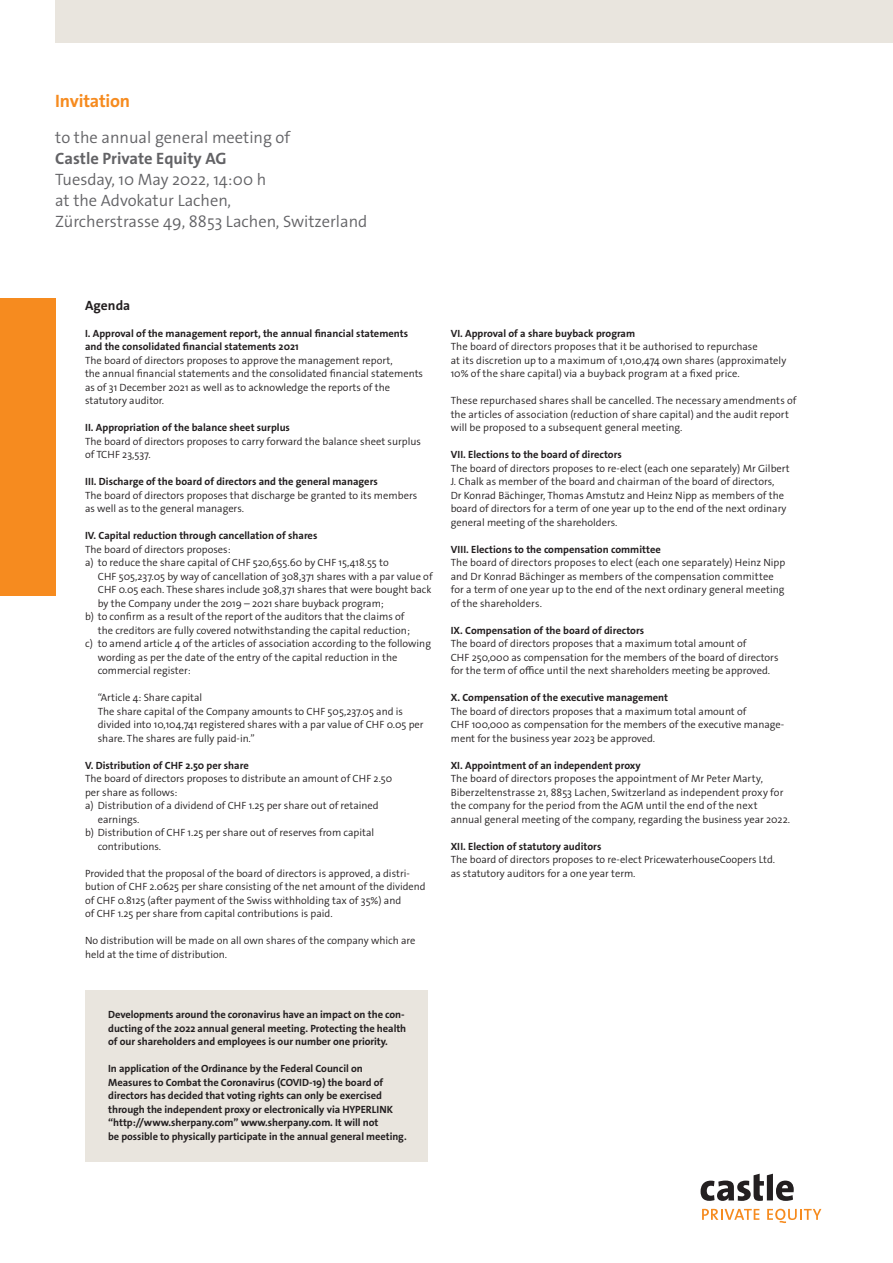
<style>
.page{position:relative;width:893px;height:1263px;background:#fff}
.page>*{position:absolute;margin:0;border:0;box-sizing:border-box;transform-origin:0 0}
._01_titel_1{font:18px "The Sans W7 Bld";letter-spacing:-.01em;color:#f68b1f}
._06_quote{font:16.5px "The Sans W4 Se Lig";color:#636366}
._06_quote-2{font:16.5px "The Sans W7 Bld";color:#636366}
._05_copy{font:13.5px "The Sans W7 Bld";letter-spacing:.005em;color:#231f20}
._05_copy-2{font:10.5px/13.5px "The Sans W4 Se Lig";color:#231f20}
.Titel_bold{font:10.5px/13.5px "The Sans W7 Bld";letter-spacing:-.005em;color:#231f20}
.copy_einzug{font:10.5px/13.5px "The Sans W4 Se Lig";color:#231f20}
._05_copy-3{font:10.5px "The Sans W7 Bld";color:#231f20}
</style>
<div class="page">
<div style="left:0;top:298px;width:55px;height:297px;background:#f68b1f"></div>
<div style="left:55px;top:0;width:838px;height:43px;background:#e9e5de"></div>
<svg style="left:702px;top:1209px;width:57px;height:11px"></svg>
<svg style="left:767px;top:1209px;width:54px;height:14px"></svg>
<svg style="left:701px;top:1174px;width:93px;height:27px"></svg>
<div style="left:85px;top:990px;width:343px;height:171px;background:#e9e5de"></div>
<p class="_01_titel_1" style="left:55px;top:89px;width:76px">Invitation</p>
<p class="_06_quote" style="left:55px;top:127px;width:237px">to the annual general meeting of</p>
<p class="_06_quote-2" style="left:55px;top:148px;width:173px">Castle Private Equity AG</p>
<p class="_06_quote" style="left:55px;top:169px;width:213px">Tuesday, 10 May 2022, 14:00 h</p>
<p class="_06_quote" style="left:55px;top:190px;width:177px">at the Advokatur Lachen,</p>
<p class="_06_quote" style="left:55px;top:211px;width:314px">Zürcherstrasse 49, 8853 Lachen, Switzerland</p>
<p class="_05_copy" style="left:85px;top:296px;width:47px">Agenda</p>
<p class="Titel_bold" style="left:85px;top:326px;width:325px">I. Approval of the management report, the annual financial statements and the consolidated financial statements 2021</p>
<p class="_05_copy-2" style="left:85px;top:353px;width:340px">The board of directors proposes to approve the management report,<br>the annual financial statements and the consolidated financial statements as of 31 December 2021 as well as to acknowledge the reports of the statutory auditor.</p>
<p class="Titel_bold" style="left:85px;top:421px;width:206px">II. Appropriation of the balance sheet surplus</p>
<p class="_05_copy-2" style="left:85px;top:434px;width:337px">The board of directors proposes to carry forward the balance sheet surplus of TCHF 23,537.</p>
<p class="Titel_bold" style="left:85px;top:475px;width:294px">III. Discharge of the board of directors and the general managers</p>
<p class="_05_copy-2" style="left:85px;top:488px;width:334px">The board of directors proposes that discharge be granted to its members as well as to the general managers.</p>
<p class="_05_copy-3" style="left:85px;top:529px;width:234px">IV. Capital reduction through cancellation of shares</p>
<p class="_05_copy-2" style="left:85px;top:542px;width:147px">The board of directors proposes:</p>
<p class="copy_einzug" style="left:98px;top:556px;width:336px;text-indent:-13px">a) to reduce the share capital of CHF 520,655.60 by CHF 15,418.55 to<br>CHF 505,237.05 by way of cancellation of 308,371 shares with a par value of CHF 0.05 each. These shares include 308,371 shares that were bought back by the Company under the 2019 – 2021 share buyback program;</p>
<p class="copy_einzug" style="left:98px;top:610px;width:314px;text-indent:-13px">b) to confirm as a result of the report of the auditors that the claims of the creditors are fully covered notwithstanding the capital reduction;</p>
<p class="copy_einzug" style="left:98px;top:637px;width:335px;text-indent:-13px">c) to amend article 4 of the articles of association according to the following wording as per the date of the entry of the capital reduction in the commercial register:</p>
<p class="copy_einzug" style="left:98px;top:691px;width:106px">“Article 4: Share capital</p>
<p class="copy_einzug" style="left:98px;top:704px;width:327px">The share capital of the Company amounts to CHF 505,237.05 and is divided into 10,104,741 registered shares with a par value of CHF 0.05 per share. The shares are fully paid-in.”</p>
<p class="Titel_bold" style="left:85px;top:758px;width:165px">V. Distribution of CHF 2.50 per share</p>
<p class="_05_copy-2" style="left:85px;top:772px;width:309px">The board of directors proposes to distribute an amount of CHF 2.50 per share as follows:</p>
<p class="copy_einzug" style="left:98px;top:799px;width:282px;text-indent:-13px">a) Distribution of a dividend of CHF 1.25 per share out of retained earnings.</p>
<p class="copy_einzug" style="left:98px;top:826px;width:278px;text-indent:-13px">b) Distribution of CHF 1.25 per share out of reserves from capital contributions.</p>
<p class="_05_copy-2" style="left:85px;top:866px;width:342px">Provided that the proposal of the board of directors is approved, a distri&shy;bution of CHF 2.0625 per share consisting of the net amount of the dividend of CHF 0.8125 (after payment of the Swiss withholding tax of 35%) and<br>of CHF 1.25 per share from capital contributions is paid.</p>
<p class="_05_copy-2" style="left:85px;top:934px;width:332px">No distribution will be made on all own shares of the company which are held at the time of distribution.</p>
<p class="_05_copy-3" style="left:451px;top:326px;width:186px">VI. Approval of a share buyback program</p>
<p class="_05_copy-2" style="left:451px;top:340px;width:337px">The board of directors proposes that it be authorised to repurchase<br>at its discretion up to a maximum of 1,010,474 own shares (approximately<br>10% of the share capital) via a buyback program at a fixed price.</p>
<p class="_05_copy-2" style="left:451px;top:394px;width:347px">These repurchased shares shall be cancelled. The necessary amendments of the articles of association (reduction of share capital) and the audit report will be proposed to a subsequent general meeting.</p>
<p class="Titel_bold" style="left:451px;top:448px;width:173px">VII. Elections to the board of directors</p>
<p class="_05_copy-2" style="left:451px;top:461px;width:340px">The board of directors proposes to re-elect (each one separately) Mr Gilbert</p>
<p class="_05_copy-2" style="left:451px;top:475px;width:325px">J. Chalk as member of the board and chairman of the board of directors,</p>
<p class="_05_copy-2" style="left:451px;top:488px;width:337px">Dr Konrad Bächinger, Thomas Amstutz and Heinz Nipp as members of the board of directors for a term of one year up to the end of the next ordinary general meeting of the shareholders.</p>
<p class="Titel_bold" style="left:451px;top:542px;width:212px">VIII. Elections to the compensation committee</p>
<p class="_05_copy-2" style="left:451px;top:556px;width:336px">The board of directors proposes to elect (each one separately) Heinz Nipp and Dr Konrad Bächinger as members of the compensation committee for a term of one year up to the end of the next ordinary general meeting of the shareholders.</p>
<p class="Titel_bold" style="left:451px;top:623px;width:195px">IX. Compensation of the board of directors</p>
<p class="_05_copy-2" style="left:451px;top:637px;width:329px">The board of directors proposes that a maximum total amount of<br>CHF 250,000 as compensation for the members of the board of directors for the term of office until the next shareholders meeting be approved.</p>
<p class="Titel_bold" style="left:451px;top:691px;width:219px">X. Compensation of the executive management</p>
<p class="_05_copy-2" style="left:451px;top:704px;width:335px">The board of directors proposes that a maximum total amount of<br>CHF 100,000 as compensation for the members of the executive manage&shy;ment for the business year 2023 be approved.</p>
<p class="Titel_bold" style="left:451px;top:758px;width:192px">XI. Appointment of an independent proxy</p>
<p class="_05_copy-2" style="left:451px;top:772px;width:314px">The board of directors proposes the appointment of Mr Peter Marty,</p>
<p class="_05_copy-2" style="left:451px;top:785px;width:341px">Biberzeltenstrasse 21, 8853 Lachen, Switzerland as independent proxy for the company for the period from the AGM until the end of the next annual general meeting of the company, regarding the business year 2022.</p>
<p class="Titel_bold" style="left:451px;top:839px;width:152px">XII. Election of statutory auditors</p>
<p class="_05_copy-2" style="left:451px;top:853px;width:326px">The board of directors proposes to re-elect PricewaterhouseCoopers Ltd. as statutory auditors for a one year term.</p>
<p class="Titel_bold" style="left:108px;top:1008px;width:300px">Developments around the coronavirus have an impact on the con&shy;ducting of the 2022 annual general meeting. Protecting the health of our shareholders and employees is our number one priority.</p>
<p class="Titel_bold" style="left:108px;top:1062px;width:300px">In application of the Ordinance by the Federal Council on Measures to Combat the Coronavirus (COVID-19) the board of directors has decided that voting rights can only be exercised through the independent proxy or electronically via HYPERLINK “http://www.sherpany.com” www.sherpany.com. It will not<br>be possible to physically participate in the annual general meeting.</p>
</div>
